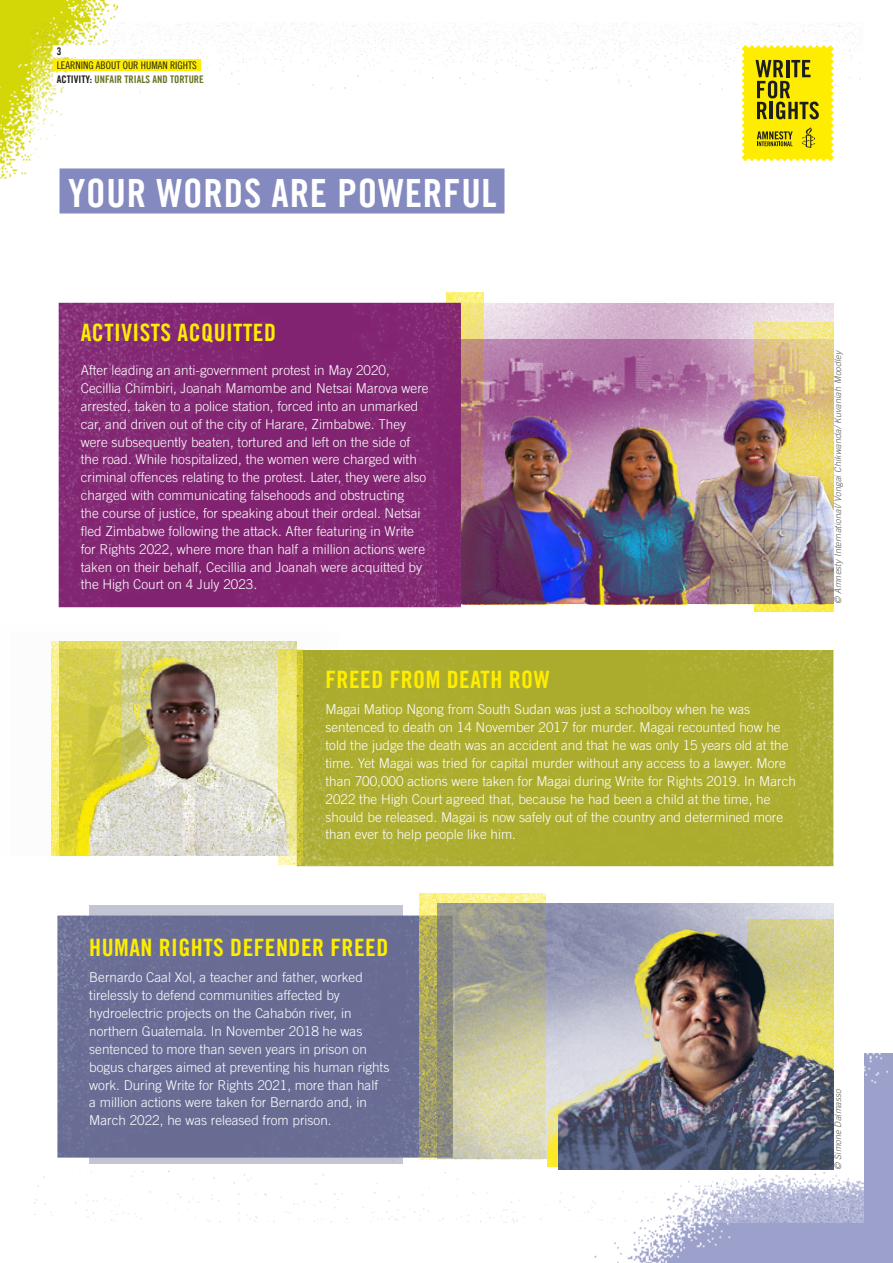
<style>
.page{position:relative;width:893px;height:1263px;background:#fff}
.page>*{position:absolute;margin:0;border:0;box-sizing:border-box;transform-origin:0 0}
.t1{font:39px "Amnesty Trade Gothic Bd Cn 20";letter-spacing:.02em;color:#fff}
.t2{font:24px "Amnesty Trade Gothic Bd Cn 20";letter-spacing:.02em;color:#ffed00}
.t3{font:300 13.5px/17.9px "Amnesty Trade Gothic";color:#fff}
.t4{font:10.5px "Amnesty Trade Gothic Bd Cn 20";color:#6b7324}
.t5{font:10.5px "Amnesty Trade Gothic Cn 18";color:#1d1d1b}
.t6{font:10.5px "Amnesty Trade Gothic Bd Cn 20";color:#1d1d1b}
.t7{font:italic 300 9px "Amnesty Trade Gothic";letter-spacing:.02em;color:#5a5a59}
.s1{color:#1d1d1b}
</style>
<div class="page">
<img style="left:594px;top:1053px;width:299px;height:210px">
<img style="left:0;top:0;width:119px;height:178px">
<img style="left:32px;top:22px;width:831px;height:1200px">
<img style="left:480px;top:1018px;width:383px;height:203px">
<img style="left:754px;top:604px;width:79px;height:7px">
<img style="left:446px;top:293px;width:37px;height:10px">
<img style="left:59px;top:303px;width:402px;height:304px">
<img style="left:57px;top:915px;width:363px;height:242px">
<img style="left:420px;top:893px;width:125px;height:266px">
<img style="left:438px;top:903px;width:395px;height:255px">
<img style="left:297px;top:650px;width:536px;height:216px">
<img style="left:279px;top:855px;width:24px;height:9px">
<img style="left:461px;top:302px;width:372px;height:302px">
<img style="left:32px;top:626px;width:293px;height:7px">
<img style="left:32px;top:633px;width:306px;height:222px">
<img style="left:547px;top:916px;width:279px;height:250px">
<img style="left:558px;top:919px;width:275px;height:251px">
<div style="left:60px;top:168px;width:444px;height:45px;background:#848abf"></div>
<div style="left:325px;top:671px;width:473px;height:187px;background:#adad2e"></div>
<div style="left:89px;top:905px;width:314px;height:259px;background:#696d95"></div>
<svg style="left:742px;top:45px;width:91px;height:116px;background:#dbcc0f"></svg>
<div style="left:53px;top:59px;width:148px;height:12px;background:#ffed00"></div>
<div style="left:53px;top:73px;width:155px;height:12px;background:#fff"></div>
<div style="left:53px;top:45px;width:40px;height:12px;background:#fff"></div>
<p class="t6" style="left:57px;top:45px;width:6px">3</p>
<p class="t5" style="left:57px;top:59px;width:141px">LEARNING ABOUT OUR HUMAN RIGHTS</p>
<p class="t4" style="left:57px;top:72px;width:148px"><span class="s1">ACTIVITY:</span> UNFAIR TRIALS AND TORTURE</p>
<p class="t1" style="left:68px;top:169px;width:430px">YOUR WORDS ARE POWERFUL</p>
<p class="t2" style="left:81px;top:317px;width:197px">ACTIVISTS ACQUITTED</p>
<p class="t3" style="left:81px;top:361px;width:349px">After leading an anti-government protest in May 2020, Cecillia Chimbiri, Joanah Mamombe and Netsai Marova were arrested, taken to a police station, forced into an unmarked car, and driven out of the city of Harare, Zimbabwe. They were subsequently beaten, tortured and left on the side of the road. While hospitalized, the women were charged with criminal offences relating to the protest. Later, they were also charged with communicating falsehoods and obstructing<br>the course of justice, for speaking about their ordeal. Netsai fled Zimbabwe following the attack. After featuring in Write for Rights 2022, where more than half a million actions were taken on their behalf, Cecillia and Joanah were acquitted by the High Court on 4 July 2023.</p>
<p class="t2" style="left:325px;top:665px;width:226px">FREED FROM DEATH ROW</p>
<p class="t3" style="left:325px;top:700px;width:472px">Magai Matiop Ngong from South Sudan was just a schoolboy when he was sentenced to death on 14 November 2017 for murder. Magai recounted how he told the judge the death was an accident and that he was only 15 years old at the time. Yet Magai was tried for capital murder without any access to a lawyer. More than 700,000 actions were taken for Magai during Write for Rights 2019. In March 2022 the High Court agreed that, because he had been a child at the time, he should be released. Magai is now safely out of the country and determined more than ever to help people like him.</p>
<p class="t2" style="left:89px;top:933px;width:301px">HUMAN RIGHTS DEFENDER FREED</p>
<p class="t3" style="left:89px;top:968px;width:302px">Bernardo Caal Xol, a teacher and father, worked tirelessly to defend communities affected by hydroelectric projects on the Cahabón river, in northern Guatemala. In November 2018 he was sentenced to more than seven years in prison on bogus charges aimed at preventing his human rights work. During Write for Rights 2021, more than half<br>a million actions were taken for Bernardo and, in March 2022, he was released from prison.</p>
<p class="t7" style="left:833px;top:604px;width:256px;rotate:-90deg">© Amnesty International/ Vongai Chikwanda/ Kuvaniah Moodley</p>
<p class="t7" style="left:833px;top:1170px;width:82px;rotate:-90deg">© Simone Dalmasso</p>
</div>
